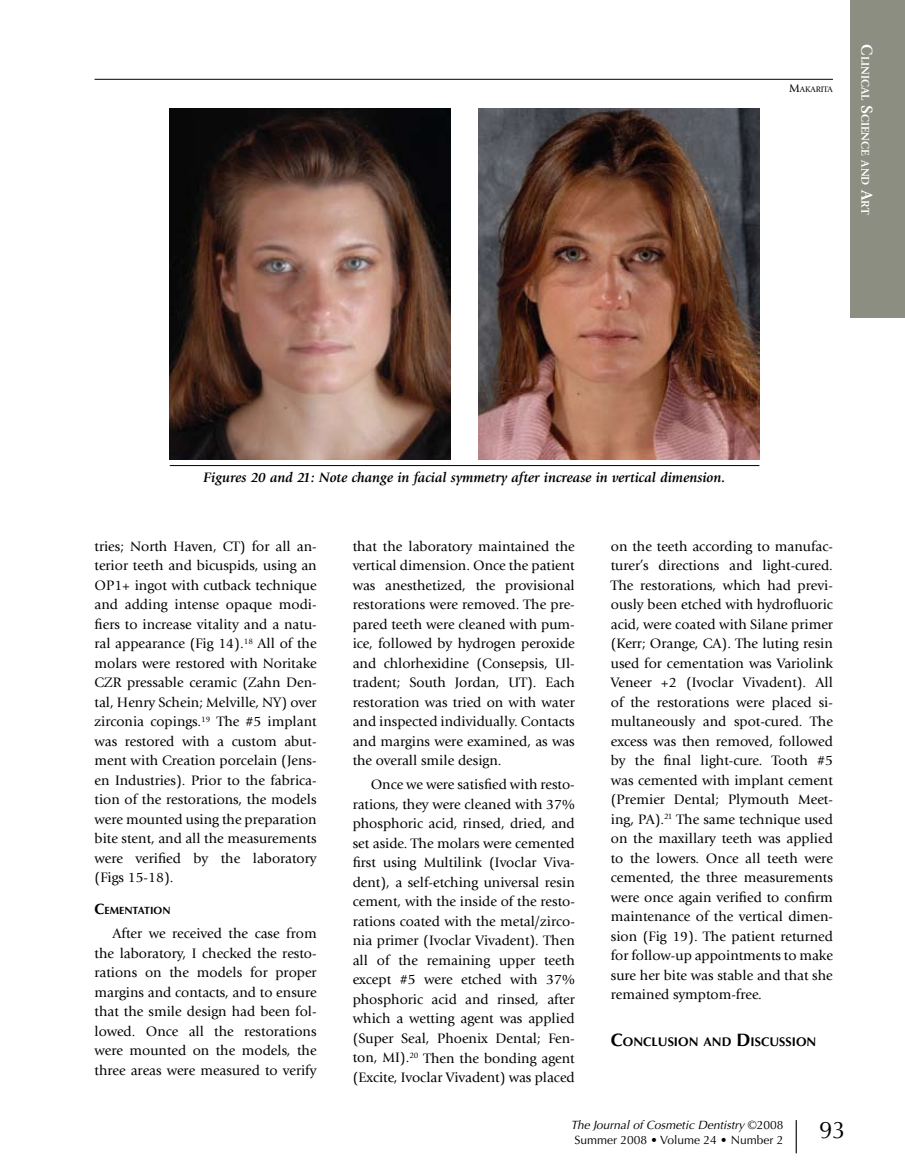
<style>
.page{position:relative;width:905px;height:1175px;background:#fff}
.page>*{position:absolute;margin:0;border:0;box-sizing:border-box;transform-origin:0 0}
.t1{font:24px "Optima";color:#000}
.t2{font:14.25px/19.5px "Giovanni";color:#000;text-align:justify}
.t3{font:italic 700 14.25px "Giovanni";color:#000}
.t4{font:700 12.6px "Optima";color:#000}
.t5{font:12px/15px "Optima";color:#000}
.t6{font:700 11.55px "Giovanni";color:#fff}
.t7{font:700 10.5px "Optima";color:#000}
.t8{font:8.4px "Giovanni";color:#000}
.s1{font-size:12px}
.s2{font-size:16.5px}
.s3{font-size:15px}
.s4{font-size:18px}
.s5{font-style:italic}
</style>
<div class="page">
<hr style="left:795px;top:1120px;width:1px;height:33px;background:#000">
<div style="left:850px;top:0;width:54px;height:317px;background:#8d8e82"></div>
<img style="left:170px;top:108px;width:280px;height:351px">
<hr style="left:170px;top:465px;width:589px;height:1px;background:#000">
<img style="left:478px;top:108px;width:281px;height:351px">
<hr style="left:94px;top:79px;width:738px;height:1px;background:#000">
<p class="t8" style="left:789px;top:84px;width:45px"><span class="s1">M</span>AKARITA</p>
<p class="t6" style="left:871px;top:44px;width:172px;rotate:90deg"><span class="s2">C</span>linical <span class="s2">S</span>cience and <span class="s2">A</span>rt</p>
<p class="t3" style="left:203px;top:470px;width:523px">Figures 20 and 21: Note change in facial symmetry after increase in vertical dimension.</p>
<p class="t2" style="left:94px;top:536px;width:224px">tries; North Haven, CT) for all an&shy;terior teeth and bicuspids, using an OP1+ ingot with cutback technique and adding intense opaque modi&shy;fiers to increase vitality and a natu&shy;ral appearance (Fig 14).<sup>18</sup> All of the molars were restored with Noritake CZR pressable ceramic (Zahn Den&shy;tal, Henry Schein; Melville, NY) over zirconia copings.<sup>19</sup> The #5 implant was restored with a custom abut&shy;ment with Creation porcelain (Jens&shy;en Industries). Prior to the fabrica&shy;tion of the restorations, the models were mounted using the preparation bite stent, and all the measurements were verified by the laboratory (Figs 15-18).</p>
<p class="t7" style="left:94px;top:904px;width:77px"><span class="s3">C</span>EMENTATION</p>
<p class="t2" style="left:95px;top:923px;width:224px;text-indent:18px">After we received the case from the laboratory, I checked the resto&shy;rations on the models for proper margins and contacts, and to ensure that the smile design had been fol&shy;lowed. Once all the restorations were mounted on the models, the three areas were measured to verify</p>
<p class="t2" style="left:352px;top:536px;width:224px">that the laboratory maintained the vertical dimension. Once the patient was anesthetized, the provisional restorations were removed. The pre&shy;pared teeth were cleaned with pum&shy;ice, followed by hydrogen peroxide and chlorhexidine (Consepsis, Ul&shy;tradent; South Jordan, UT). Each restoration was tried on with water and inspected individually. Contacts and margins were examined, as was the overall smile design.</p>
<p class="t2" style="left:352px;top:775px;width:224px;text-indent:18px">Once we were satisfied with resto&shy;rations, they were cleaned with 37% phosphoric acid, rinsed, dried, and set aside. The molars were cemented first using Multilink (Ivoclar Viva&shy;dent), a self-etching universal resin cement, with the inside of the resto&shy;rations coated with the metal/zirco&shy;nia primer (Ivoclar Vivadent). Then all of the remaining upper teeth except #5 were etched with 37% phosphoric acid and rinsed, after which a wetting agent was applied (Super Seal, Phoenix Dental; Fen&shy;ton, MI).<sup>20</sup> Then the bonding agent (Excite, Ivoclar Vivadent) was placed</p>
<p class="t2" style="left:611px;top:536px;width:224px">on the teeth according to manufac&shy;turer’s directions and light-cured.<br>The restorations, which had previ&shy;ously been etched with hydrofluoric acid, were coated with Silane primer (Kerr; Orange, CA). The luting resin used for cementation was Variolink Veneer +2 (Ivoclar Vivadent). All of the restorations were placed si&shy;multaneously and spot-cured. The excess was then removed, followed by the final light-cure. Tooth #5 was cemented with implant cement (Premier Dental; Plymouth Meet&shy;ing, PA).<sup>21</sup> The same technique used on the maxillary teeth was applied to the lowers. Once all teeth were cemented, the three measurements were once again verified to confirm maintenance of the vertical dimen&shy;sion (Fig 19). The patient returned for follow-up appointments to make sure her bite was stable and that she remained symptom-free.</p>
<p class="t4" style="left:610px;top:1034px;width:207px"><span class="s4">C</span>ONCLUSION AND <span class="s4">D</span> ISCUSSION</p>
<p class="t5" style="left:571px;top:1117px;width:214px"><span class="s5">The Journal of Cosmetic Dentistry</span> ©2008<br>Summer 2008 • Volume 24 • Number 2</p>
<h1 class="t1" style="left:819px;top:1115px;width:28px">93</h1>
</div>
